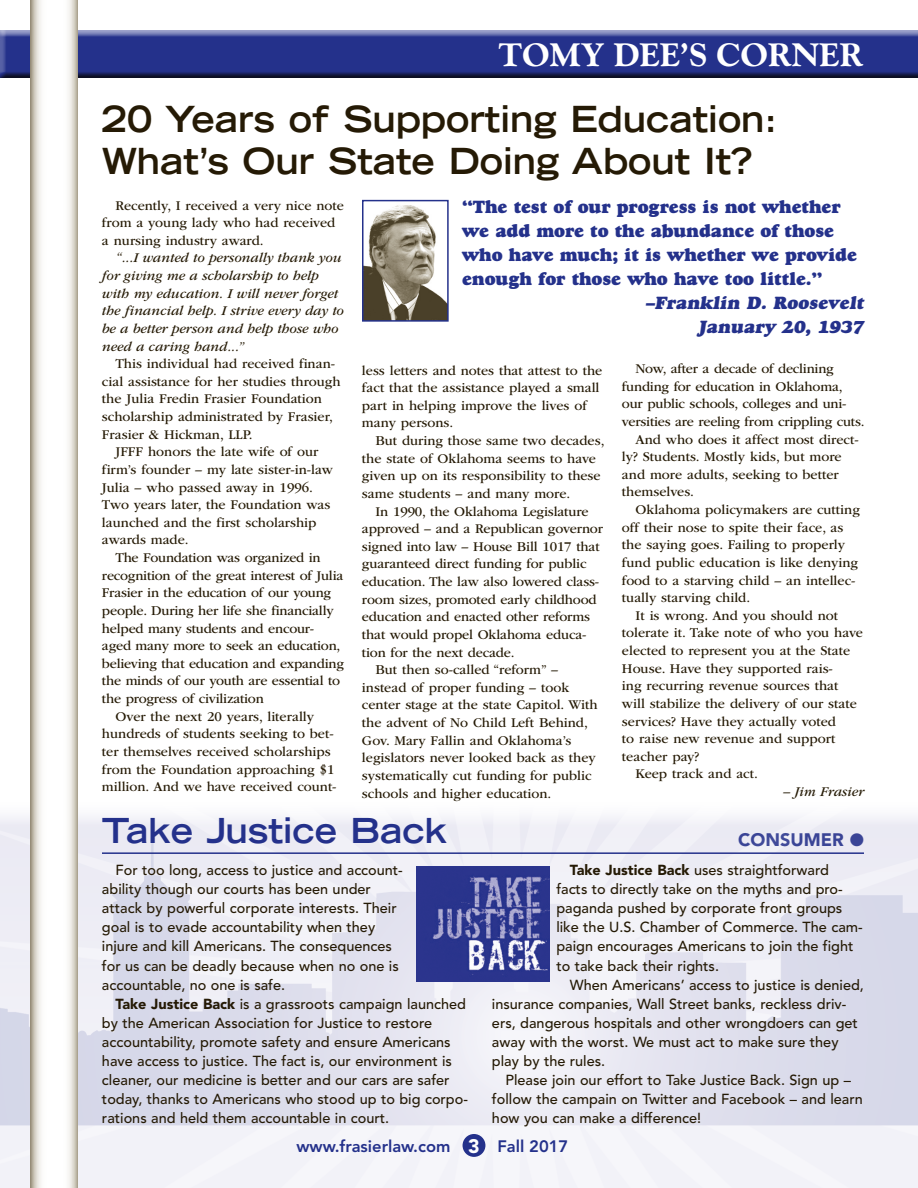
<style>
.page{position:relative;width:918px;height:1188px;background:#fff}
.page>*{position:absolute;margin:0;border:0;box-sizing:border-box;transform-origin:0 0}
.BodyCopy{font:700 expanded 36px/42px "Trade Gothic LT Std";color:#251a05}
.BodyCopy-2{font:700 expanded 34.5px "Trade Gothic LT Std";color:#24318b}
.t1{font:800 33px "Goudy Std";color:#fff}
.t2{font:900 19.5px "Avenir LT Std";color:#fff}
.pull_quote{font:18px/24px "Goudy Std Heavyface";letter-spacing:-.01em;color:#24318b}
.t3{font:900 18px "Avenir LT Std";color:#24318b}
.t4{font:800 16.5px "Avenir LT Std";color:#24318b}
.BodyCopy-3{font:500 14.4px/19px "Avenir LT Std";color:#251a05}
.BodyCopy-4{font:13.95px/17.7px "ITC Garamond Std";color:#251a05}
.BodyCopy-5{font:italic 13.95px/17.7px "ITC Garamond Std";color:#251a05}
.s1{font-weight:900}
</style>
<div class="page">
<div style="left:0;top:30px;width:918px;height:48px;background:#251a05;opacity:.75"></div>
<img style="left:0;top:817px;width:918px;height:371px">
<div style="left:463px;top:1134px;width:22px;height:23px;background:#24318b;border-radius:50%"></div>
<svg style="left:30px;top:0;width:48px;height:1188px"></svg>
<img style="left:365px;top:205px;width:81px;height:114px">
<div style="left:362px;top:200px;width:87px;height:122px;border:2px solid #24318b"></div>
<hr style="left:102px;top:852px;width:762px;height:2px;background:#24318b">
<img style="left:416px;top:867px;width:134px;height:115px">
<h3 class="t1" style="left:498px;top:36px;width:366px">TOMY DEE’S CORNER</h3>
<p class="BodyCopy" style="left:102px;top:97px;width:677px">20 Years of Supporting Education:<br>What’s Our State Doing About It?</p>
<p class="BodyCopy-4" style="left:102px;top:196px;width:243px;text-indent:14px">Recently, I received a very nice note from a young lady who had received a nursing industry award.</p>
<p class="BodyCopy-5" style="left:102px;top:249px;width:243px;text-indent:14px">“...I wanted to personally thank you for giving me a scholarship to help with my education. I will never forget the financial help. I strive every day to be a better person and help those who need a caring hand...”</p>
<p class="BodyCopy-4" style="left:102px;top:355px;width:240px;text-indent:14px">This individual had received finan&shy;cial assistance for her studies through the Julia Fredin Frasier Foundation scholarship administrated by Frasier, Frasier &amp; Hickman, LLP.</p>
<p class="BodyCopy-4" style="left:102px;top:443px;width:233px;text-indent:14px">JFFF honors the late wife of our firm’s founder – my late sister-in-law<br>Julia – who passed away in 1996.<br>Two years later, the Foundation was launched and the first scholarship awards made.</p>
<p class="BodyCopy-4" style="left:102px;top:549px;width:244px;text-indent:14px">The Foundation was organized in recognition of the great interest of Julia Frasier in the education of our young people. During her life she financially helped many students and encour&shy;aged many more to seek an education, believing that education and expanding the minds of our youth are essential to the progress of civilization</p>
<p class="BodyCopy-4" style="left:102px;top:708px;width:236px;text-indent:14px">Over the next 20 years, literally hundreds of students seeking to bet&shy;ter themselves received scholarships from the Foundation approaching $1 million. And we have received count-</p>
<p class="pull_quote" style="left:462px;top:194px;width:396px">“The test of our progress is not whether we add more to the abundance of those who have much; it is whether we provide enough for those who have too little.”</p>
<p class="pull_quote" style="left:646px;top:290px;width:223px">–Franklin D. Roosevelt</p>
<p class="pull_quote" style="left:698px;top:314px;width:171px">January 20, 1937</p>
<p class="BodyCopy-4" style="left:362px;top:361px;width:242px">less letters and notes that attest to the fact that the assistance played a small part in helping improve the lives of many persons.</p>
<p class="BodyCopy-4" style="left:362px;top:432px;width:244px;text-indent:14px">But during those same two decades, the state of Oklahoma seems to have given up on its responsibility to these same students – and many more.</p>
<p class="BodyCopy-4" style="left:362px;top:502px;width:243px;text-indent:14px">In 1990, the Oklahoma Legislature approved – and a Republican governor signed into law – House Bill 1017 that guaranteed direct funding for public education. The law also lowered class&shy;room sizes, promoted early childhood education and enacted other reforms that would propel Oklahoma educa&shy;tion for the next decade.</p>
<p class="BodyCopy-4" style="left:362px;top:661px;width:237px;text-indent:14px">But then so-called “reform” – instead of proper funding – took center stage at the state Capitol. With the advent of No Child Left Behind, Gov. Mary Fallin and Oklahoma’s legislators never looked back as they systematically cut funding for public schools and higher education.</p>
<p class="BodyCopy-4" style="left:622px;top:360px;width:244px;text-indent:14px">Now, after a decade of declining funding for education in Oklahoma, our public schools, colleges and uni&shy;versities are reeling from crippling cuts.</p>
<p class="BodyCopy-4" style="left:622px;top:430px;width:238px;text-indent:14px">And who does it affect most direct&shy;ly? Students. Mostly kids, but more and more adults, seeking to better themselves.</p>
<p class="BodyCopy-4" style="left:622px;top:501px;width:239px;text-indent:14px">Oklahoma policymakers are cutting off their nose to spite their face, as the saying goes. Failing to properly fund public education is like denying food to a starving child – an intellec&shy;tually starving child.</p>
<p class="BodyCopy-4" style="left:622px;top:607px;width:243px;text-indent:14px">It is wrong. And you should not tolerate it. Take note of who you have elected to represent you at the State<br>House. Have they supported rais-<br>ing recurring revenue sources that will stabilize the delivery of our state services? Have they actually voted<br>to raise new revenue and support teacher pay?</p>
<p class="BodyCopy-4" style="left:635px;top:765px;width:124px">Keep track and act.</p>
<p class="BodyCopy-5" style="left:783px;top:783px;width:82px">– Jim Frasier</p>
<p class="BodyCopy-2" style="left:102px;top:808px;width:347px">Take Justice Back</p>
<p class="BodyCopy-3" style="left:102px;top:861px;width:302px;text-indent:14px">For too long, access to justice and account&shy;ability though our courts has been under attack by powerful corporate interests. Their goal is to evade accountability when they injure and kill Americans. The consequences for us can be deadly because when no one is accountable, no one is safe.</p>
<p class="BodyCopy-3" style="left:102px;top:994px;width:367px;text-indent:14px"><span class="s1">Take Justice Back</span> is a grassroots campaign launched by the American Association for Justice to restore accountability, promote safety and ensure Americans have access to justice. The fact is, our environment is cleaner, our medicine is better and our cars are safer today, thanks to Americans who stood up to big corpo&shy;rations and held them accountable in court.</p>
<p class="t3" style="left:738px;top:829px;width:127px">CONSUMER ●</p>
<p class="BodyCopy-3" style="left:556px;top:861px;width:308px;text-indent:14px"><span class="s1">Take Justice Back</span> uses straightforward facts to directly take on the myths and pro&shy;paganda pushed by corporate front groups like the U.S. Chamber of Commerce. The cam&shy;paign encourages Americans to join the fight to take back their rights.</p>
<p class="BodyCopy-3" style="left:492px;top:975px;width:373px;text-indent:78px">When Americans’ access to justice is denied, insurance companies, Wall Street banks, reckless driv&shy;ers, dangerous hospitals and other wrongdoers can get away with the worst. We must act to make sure they play by the rules.</p>
<p class="BodyCopy-3" style="left:492px;top:1071px;width:372px;text-indent:14px">Please join our effort to Take Justice Back. Sign up – follow the campain on Twitter and Facebook – and learn how you can make a difference!</p>
<p class="t4" style="left:297px;top:1136px;width:155px">www.frasierlaw.com</p>
<p class="t2" style="left:468px;top:1134px;width:13px">3</p>
<p class="t4" style="left:498px;top:1136px;width:72px">Fall 2017</p>
</div>
